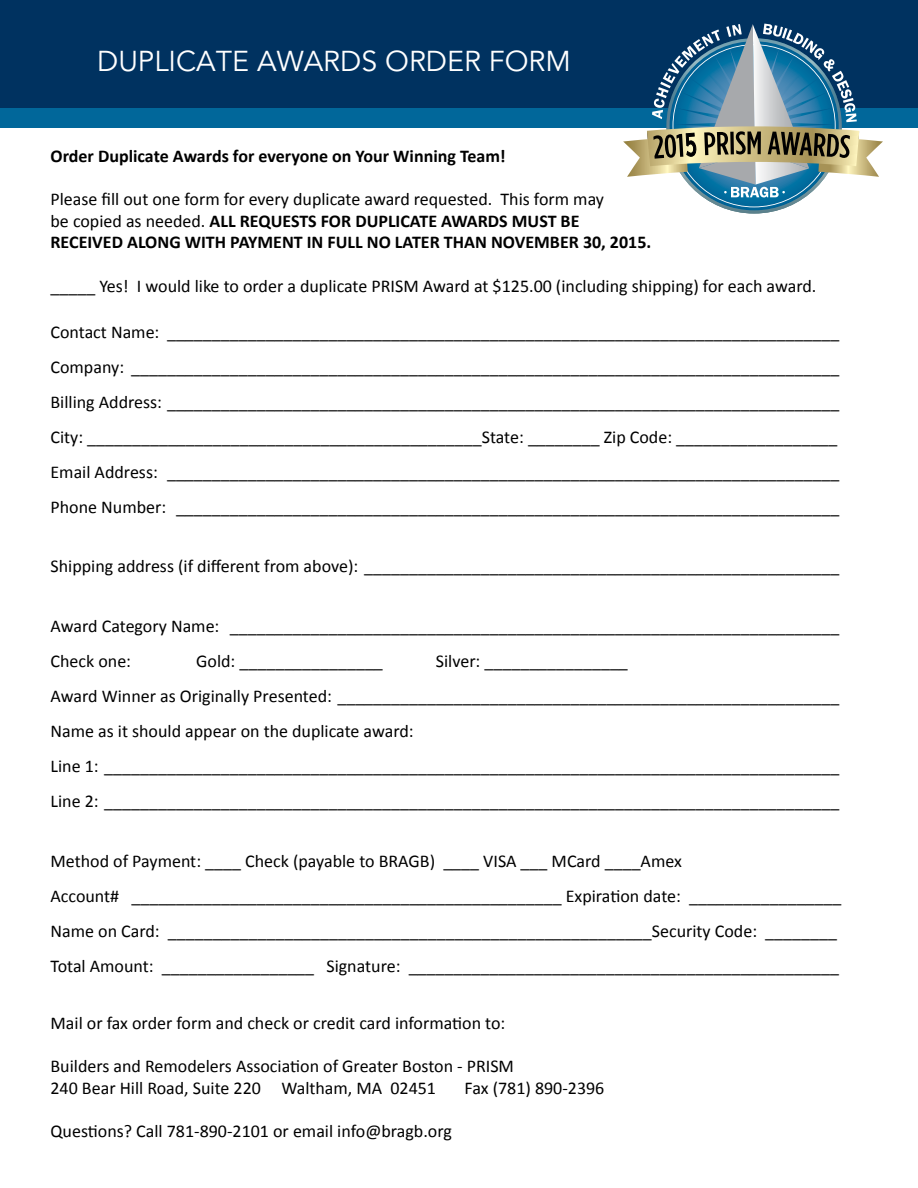
<style>
.page{position:relative;width:918px;height:1188px;background:#fff}
.page>*{position:absolute;margin:0;border:0;box-sizing:border-box;transform-origin:0 0}
.t1{font:28.5px "Avenir";color:#fff}
.t2{font:18px/35.1px "Calibri";color:#000}
.t3{font:700 18px/21.6px "Calibri";color:#000}
.s1{font-weight:400}
</style>
<div class="page">
<div style="left:0;top:108px;width:918px;height:19px;background:#01679a"></div>
<div style="left:0;top:0;width:918px;height:108px;background:#003260"></div>
<svg style="left:623px;top:24px;width:260px;height:190px"></svg>
<h1 class="t1" style="left:97px;top:45px;width:475px">DUPLICATE AWARDS ORDER FORM</h1>
<p class="t3" style="left:51px;top:145px;width:457px">Order Duplicate Awards for everyone on Your Winning Team!</p>
<p class="t3" style="left:51px;top:188px;width:602px"><span class="s1">Please fill out one form for every duplicate award requested. This form may<br>be copied as needed.</span> ALL REQUESTS FOR DUPLICATE AWARDS MUST BE<br>RECEIVED ALONG WITH PAYMENT IN FULL NO LATER THAN NOVEMBER 30, 2015.</p>
<p class="t2" style="left:51px;top:268px;width:767px">_____ Yes! I would like to order a duplicate PRISM Award at $125.00 (including shipping) for each award.</p>
<p class="t2" style="left:51px;top:313px;width:790px;text-align:justify">Contact Name: ___________________________________________________________________________ Company: _______________________________________________________________________________ Billing Address: ___________________________________________________________________________ City: ____________________________________________State: ________ Zip Code: __________________ Email Address: ___________________________________________________________________________ Phone Number: __________________________________________________________________________</p>
<p class="t2" style="left:51px;top:548px;width:790px">Shipping address (if different from above): _____________________________________________________</p>
<p class="t2" style="left:51px;top:608px;width:790px">Award Category Name: ____________________________________________________________________<br>Check one:</p>
<p class="t2" style="left:51px;top:643px;width:790px;text-indent:385px">Silver: ________________<br>Award Winner as Originally Presented: ________________________________________________________ Name as it should appear on the duplicate award:<br>Line 1: __________________________________________________________________________________ Line 2: __________________________________________________________________________________</p>
<p class="t2" style="left:196px;top:643px;width:188px">Gold: ________________</p>
<p class="t2" style="left:51px;top:843px;width:792px">Method of Payment: ____ Check (payable to BRAGB) ____ VISA ___ MCard ____Amex<br>Account# ________________________________________________ Expiration date: _________________ Name on Card: ______________________________________________________Security Code: ________ Total Amount: _________________ Signature: ________________________________________________</p>
<p class="t2" style="left:51px;top:1005px;width:456px">Mail or fax order form and check or credit card information to:</p>
<p class="t2" style="left:51px;top:1055px;width:465px;line-height:21.6px">Builders and Remodelers Association of Greater Boston - PRISM<br>240 Bear Hill Road, Suite 220 Waltham, MA 02451</p>
<p class="t2" style="left:465px;top:1069px;width:141px">Fax (781) 890-2396</p>
<p class="t2" style="left:51px;top:1113px;width:403px">Questions? Call 781-890-2101 or email info@bragb.org</p>
</div>
